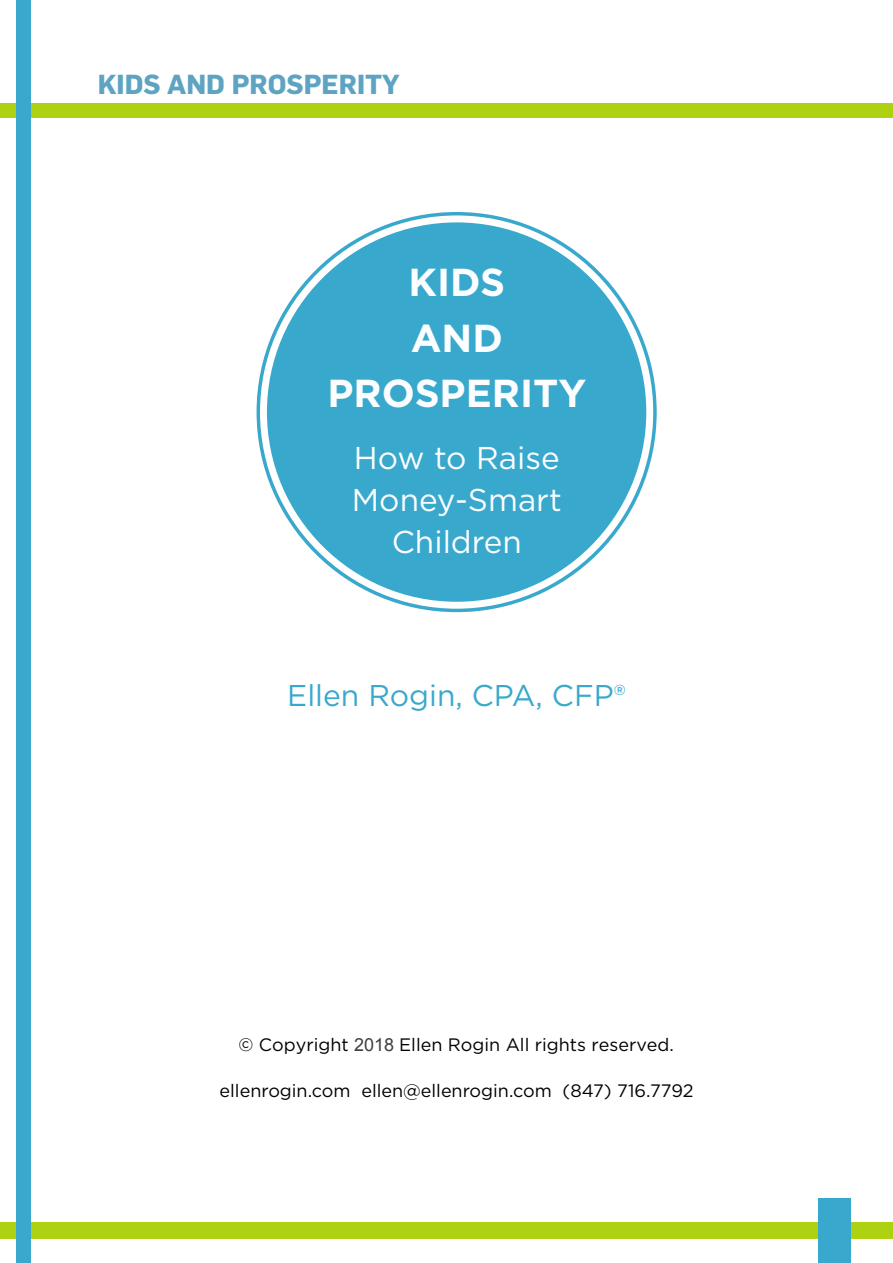
<style>
.page{position:relative;width:893px;height:1263px;background:#fff}
.page>*{position:absolute;margin:0;border:0;box-sizing:border-box;transform-origin:0 0}
.t1{font:700 39px/55.5px "Gotham";color:#fbfdff;text-align:center}
.t2{font:31.5px/42px "Gotham";color:#fbfdff;text-align:center}
.t3{font:30px "Gotham";color:#38a8cd}
.t4{font:700 27px "Flama";color:#5ea4c2}
.t5{font:18px "Gotham";color:#000}
.s1{font-family:"Arial";color:#404040}
</style>
<div class="page">
<div style="left:0;top:1222px;width:893px;height:17px;background:#aed211"></div>
<div style="left:0;top:103px;width:893px;height:14px;background:#aed211"></div>
<div style="left:818px;top:1198px;width:33px;height:65px;background:#38a8cd"></div>
<div style="left:16px;top:0;width:14px;height:1263px;background:#38a8cd"></div>
<div style="left:257px;top:212px;width:400px;height:400px;background:#38a8cd;border-radius:50%"></div>
<h3 class="t4" style="left:98px;top:68px;width:303px">KIDS AND PROSPERITY</h3>
<h1 class="t1" style="left:327px;top:254px;width:260px">KIDS<br>AND<br>PROSPERITY</h1>
<h2 class="t2" style="left:352px;top:436px;width:211px">How to Raise<br>Money-Smart<br>Children</h2>
<h3 class="t3" style="left:287px;top:676px;width:340px">Ellen Rogin, CPA, CFP®</h3>
<p class="t5" style="left:239px;top:1033px;width:437px">© Copyright <span class="s1">2018</span> Ellen Rogin All rights reserved.</p>
<p class="t5" style="left:220px;top:1079px;width:476px">ellenrogin.com ellen@ellenrogin.com (847) 716.7792</p>
</div>
